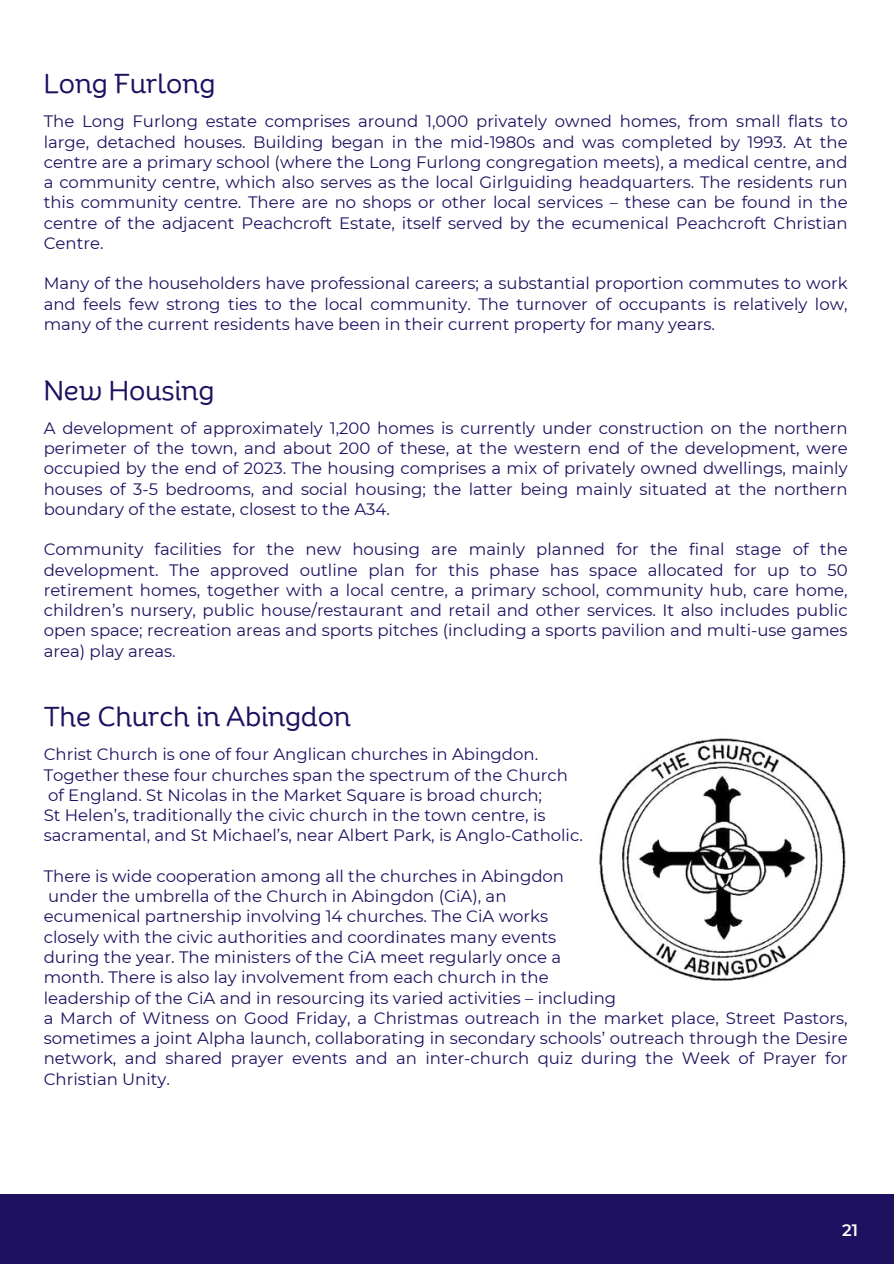
<style>
.page{position:relative;width:894px;height:1264px;background:#fff}
.page>*{position:absolute;margin:0;border:0;box-sizing:border-box;transform-origin:0 0}
.t1{font:26.7px "Binate Display";color:#1d1160}
.t2{font:16.5px/20.2px "Montserrat";color:#1d1160;text-align:justify}
.t3{font:600 16.5px "Montserrat";color:#fff}
</style>
<div class="page">
<div style="left:0;top:1194px;width:893px;height:69px;background:#1d1160"></div>
<img style="left:599px;top:738px;width:247px;height:243px">
<h1 class="t1" style="left:44px;top:59px;width:173px">Long Furlong</h1>
<p class="t2" style="left:44px;top:111px;width:805px">The Long Furlong estate comprises around 1,000 privately owned homes, from small flats to large, detached houses. Building began in the mid-1980s and was completed by 1993. At the centre are a primary school (where the Long Furlong congregation meets), a medical centre, and a community centre, which also serves as the local Girlguiding headquarters. The residents run this community centre. There are no shops or other local services – these can be found in the centre of the adjacent Peachcroft Estate, itself served by the ecumenical Peachcroft Christian Centre.</p>
<p class="t2" style="left:44px;top:273px;width:805px">Many of the householders have professional careers; a substantial proportion commutes to work and feels few strong ties to the local community. The turnover of occupants is relatively low, many of the current residents have been in their current property for many years.</p>
<h1 class="t1" style="left:44px;top:365px;width:172px">New Housing</h1>
<p class="t2" style="left:44px;top:417px;width:805px">A development of approximately 1,200 homes is currently under construction on the northern perimeter of the town, and about 200 of these, at the western end of the development, were occupied by the end of 2023. The housing comprises a mix of privately owned dwellings, mainly houses of 3-5 bedrooms, and social housing; the latter being mainly situated at the northern boundary of the estate, closest to the A34.</p>
<p class="t2" style="left:44px;top:539px;width:805px">Community facilities for the new housing are mainly planned for the final stage of the development. The approved outline plan for this phase has space allocated for up to 50 retirement homes, together with a local centre, a primary school, community hub, care home, children’s nursery, public house/restaurant and retail and other services. It also includes public open space; recreation areas and sports pitches (including a sports pavilion and multi-use games area) play areas.</p>
<h1 class="t1" style="left:44px;top:691px;width:308px">The Church in Abingdon</h1>
<p class="t2" style="left:44px;top:744px;width:540px;text-align:left">Christ Church is one of four Anglican churches in Abingdon.<br>Together these four churches span the spectrum of the Church of England. St Nicolas in the Market Square is broad church;<br>St Helen’s, traditionally the civic church in the town centre, is sacramental, and St Michael’s, near Albert Park, is Anglo-Catholic.</p>
<p class="t2" style="left:44px;top:865px;width:805px;text-align:left">There is wide cooperation among all the churches in Abingdon<br>under the umbrella of the Church in Abingdon (CiA), an<br>ecumenical partnership involving 14 churches. The CiA works<br>closely with the civic authorities and coordinates many events<br>during the year. The ministers of the CiA meet regularly once a<br>month. There is also lay involvement from each church in the<br>leadership of the CiA and in resourcing its varied activities – including<br>a March of Witness on Good Friday, a Christmas outreach in the market place, Street Pastors, sometimes a joint Alpha launch, collaborating in secondary schools’ outreach through the Desire network, and shared prayer events and an inter-church quiz during the Week of Prayer for Christian Unity.</p>
<p class="t3" style="left:842px;top:1219px;width:17px">21</p>
</div>
